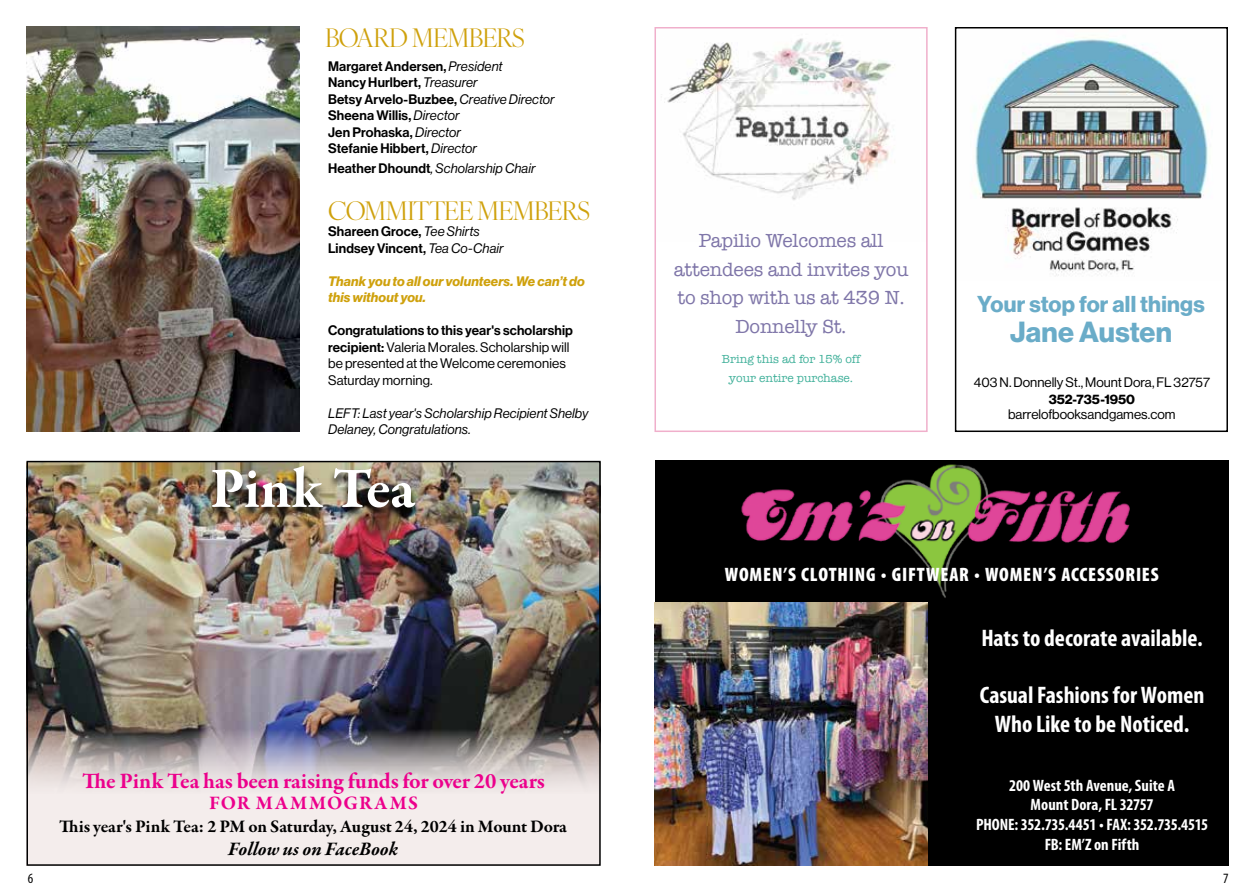
<style>
.page{position:relative;width:1255px;height:893px;background:#fff}
.page>*{position:absolute;margin:0;border:0;box-sizing:border-box;transform-origin:0 0}
.t1{font:700 58.5px "Garamond Premr Pro";letter-spacing:-.01em;color:#fff}
.t2{font:28.5px "N Haas Grotesk DS Pro 75 Bd";letter-spacing:.01em;color:#6aacc8}
.t3{font:25.5px "Ivy Ora Display";letter-spacing:-.03em;color:#cfa10c}
.t4{font:700 condensed 24px/28.8px "Myriad Pro";color:#fff;text-align:center}
.t5{font:700 22.5px "Garamond Premr Pro";letter-spacing:-.005em;color:#ec008c}
.t6{font:22.5px "N Haas Grotesk DS Pro 75 Bd";letter-spacing:.01em;color:#6aacc8}
.t7{font:19.5px/28.5px "American Typewriter";letter-spacing:-.01em;color:#7e75a8;text-align:center}
.t8{font:900 condensed 19.5px "Myriad Pro";letter-spacing:.04em;color:#fff}
.t9{font:italic 700 19.5px "Garamond Premr Pro";letter-spacing:-.005em;color:#000}
.t10{font:700 19.5px "Garamond Premr Pro";letter-spacing:.06em;color:#ec008c}
.t11{font:700 18px "Garamond Premr Pro";letter-spacing:-.005em;color:#000}
.t12{font:700 condensed 16.5px/19.8px "Myriad Pro";letter-spacing:-.005em;color:#fff;text-align:center}
.t13{font:condensed 14.25px "Myriad Pro";color:#000}
.t14{font:13.5px/16.5px "N Haas Grotesk DS Pro 65 Md";letter-spacing:.01em;color:#000}
.t15{font:13.5px/16.5px "N Haas Grotesk DS Pro 55 Rg";letter-spacing:.005em;color:#000}
.t16{font:13.5px/16.5px "N Haas Grotesk DS Pro 56 It";letter-spacing:.01em;color:#000}
.t17{font:13.5px/16.5px "N Haas Grotesk DS Pro 76 Bd It";letter-spacing:.01em;color:#cfa10c}
.t18{font:13.5px "N Haas Grotesk DS Pro 75 Bd";letter-spacing:-.005em;color:#000}
.t19{font:12px/19.5px "American Typewriter";color:#42b19b;text-align:center}
.s1{font-family:"N Haas Grotesk DS Pro 56 It"}
.s2{font-family:"N Haas Grotesk DS Pro 65 Md"}
</style>
<div class="page">
<img style="left:975px;top:37px;width:233px;height:239px">
<div style="left:954px;top:27px;width:273px;height:405px;border:2px solid #000"></div>
<img style="left:667px;top:39px;width:227px;height:161px">
<div style="left:654px;top:27px;width:273px;height:405px;border:2px solid #f0afcb"></div>
<img style="left:26px;top:27px;width:273px;height:405px">
<div style="left:26px;top:461px;width:573px;height:405px;background:#f4edec"></div>
<img style="left:29px;top:464px;width:568px;height:322px">
<div style="left:26px;top:461px;width:574px;height:405px;border:2px solid #000"></div>
<img style="left:206px;top:465px;width:216px;height:55px">
<div style="left:655px;top:461px;width:573px;height:405px;background:#000"></div>
<img style="left:654px;top:603px;width:273px;height:263px">
<img style="left:726px;top:464px;width:404px;height:139px">
<h3 class="t3" style="left:325px;top:18px;width:201px">BOARD MEMBERS</h3>
<p class="t14" style="left:328px;top:58px;width:228px">Margaret Andersen, <span class="s1">President<br></span>Nancy Hurlbert, <span class="s1">Treasurer<br></span>Betsy Arvelo-Buzbee, <span class="s1">Creative Director<br></span>Sheena Willis, <span class="s1">Director<br></span>Jen Prohaska, <span class="s1">Director<br></span>Stefanie Hibbert, <span class="s1">Director</span></p>
<p class="t16" style="left:328px;top:160px;width:209px"><span class="s2">Heather Dhoundt</span>, Scholarship Chair</p>
<h3 class="t3" style="left:328px;top:191px;width:263px">COMMITTEE MEMBERS</h3>
<p class="t14" style="left:328px;top:224px;width:177px">Shareen Groce, <span class="s1">Tee Shirts<br></span>Lindsey Vincent, <span class="s1">Tea Co-Chair</span></p>
<p class="t17" style="left:328px;top:273px;width:258px">Thank you to all our volunteers. We can’t do this without you.</p>
<p class="t14" style="left:328px;top:323px;width:246px">Congratulations to this year's scholarship</p>
<p class="t15" style="left:328px;top:339px;width:243px"><span class="s2">recipient:</span> Valeria Morales. Scholarship will be presented at the Welcome ceremonies<br>Saturday morning.</p>
<p class="t16" style="left:328px;top:405px;width:262px">LEFT: Last year's Scholarship Recipient Shelby<br>Delaney, Congratulations.</p>
<h1 class="t1" style="left:210px;top:452px;width:207px">Pink Tea</h1>
<h3 class="t5" style="left:82px;top:767px;width:464px">The Pink Tea has been raising funds for over 20 years</h3>
<h3 class="t10" style="left:209px;top:791px;width:210px">FOR MAMMOGRAMS</h3>
<h3 class="t11" style="left:59px;top:815px;width:509px">This year's Pink Tea: 2 PM on Saturday, August 24, 2024 in Mount Dora</h3>
<h3 class="t9" style="left:228px;top:837px;width:171px">Follow us on FaceBook</h3>
<h3 class="t7" style="left:673px;top:226px;width:236px">Papilio Welcomes all attendees and invites you to shop with us at 439 N.<br>Donnelly St.</h3>
<p class="t19" style="left:721px;top:349px;width:141px">Bring this ad for 15% off your entire purchase.</p>
<h3 class="t6" style="left:977px;top:291px;width:229px">Your stop for all things</h3>
<h2 class="t2" style="left:1010px;top:315px;width:163px">Jane Austen</h2>
<p class="t15" style="left:973px;top:374px;width:238px">403 N. Donnelly St., Mount Dora, FL 32757</p>
<p class="t18" style="left:1048px;top:391px;width:88px">352-735-1950</p>
<p class="t15" style="left:1008px;top:406px;width:169px">barrelofbooksandgames.com</p>
<h3 class="t8" style="left:725px;top:562px;width:435px">WOMEN’S CLOTHING • GIFTWEAR • WOMEN’S ACCESSORIES</h3>
<h3 class="t4" style="left:981px;top:623px;width:223px">Hats to decorate available.</h3>
<h3 class="t4" style="left:979px;top:680px;width:226px">Casual Fashions for Women<br>Who Like to be Noticed.</h3>
<p class="t12" style="left:975px;top:775px;width:234px">200 West 5th Avenue, Suite A<br>Mount Dora, FL 32757<br>PHONE: 352.735.4451 • FAX: 352.735.4515<br>FB: EM’Z on Fifth</p>
<p class="t13" style="left:28px;top:869px;width:7px">6</p>
<p class="t13" style="left:1222px;top:869px;width:7px">7</p>
</div>
